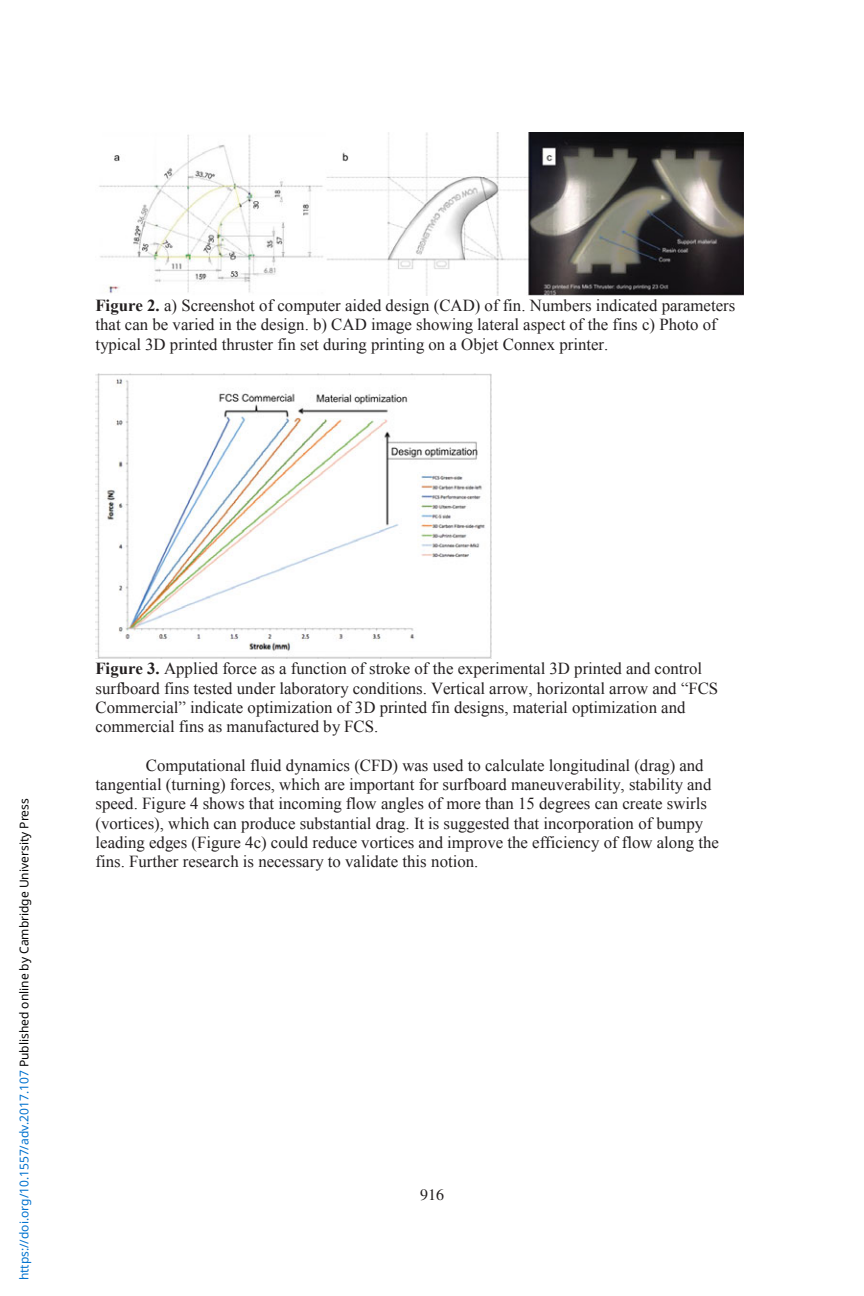
<style>
.page{position:relative;width:864px;height:1296px;background:#fff}
.page>*{position:absolute;margin:0;border:0;box-sizing:border-box;transform-origin:0 0}
.t1{font:16.8px/19.4px "Times New Roman";color:#231f20}
.t2{font:16.8px/19.4px "Times New Roman";color:#231f20}
.t3{font:16px "Times";color:#231f20}
.t4{font:12px "Noto Sans";color:#000}
.s1{font-weight:700}
.s2{color:#0172cf}
.s3{font-style:inherit}
</style>
<div class="page">
<img style="left:99px;top:132px;width:645px;height:164px">
<img style="left:96px;top:373px;width:396px;height:286px">
<p class="t1" style="left:96px;top:296px;width:641px"><span class="s1">Figure 2.</span> a) Screenshot of computer aided design (CAD) of fin. Numbers indicated parameters that can be varied in the design. b) CAD image showing lateral aspect of the fins c) Photo of typical 3D printed thruster fin set during printing on a Objet Connex printer.</p>
<p class="t4" style="left:16px;top:1280px;width:484px;rotate:-90deg"><span class="s2">https://doi.org/10.1557/adv.2017.107</span> Published online by Cambridge University Press</p>
<p class="t2" style="left:96px;top:659px;width:624px"><span class="s1">Figure 3.</span> <span class="s3">Applied force as a function of stroke of the experimental 3D printed and control </span>surfboard fins tested under laboratory conditions. Vertical arrow, horizontal arrow and “FCS<br>Commercial” indicate optimization of 3D printed fin designs, material optimization and</p>
<p class="t1" style="left:96px;top:717px;width:284px">commercial fins as manufactured by FCS.</p>
<p class="t1" style="left:96px;top:755px;width:625px;text-indent:50px">Computational fluid dynamics (CFD) was used to calculate longitudinal (drag) and tangential (turning) forces, which are important for surfboard maneuverability, stability and speed. Figure 4 shows that incoming flow angles of more than 15 degrees can create swirls (vortices), which can produce substantial drag. It is suggested that incorporation of bumpy leading edges (Figure 4c) could reduce vortices and improve the efficiency of flow along the fins. Further research is necessary to validate this notion.</p>
<p class="t3" style="left:420px;top:1189px;width:25px">916</p>
</div>
